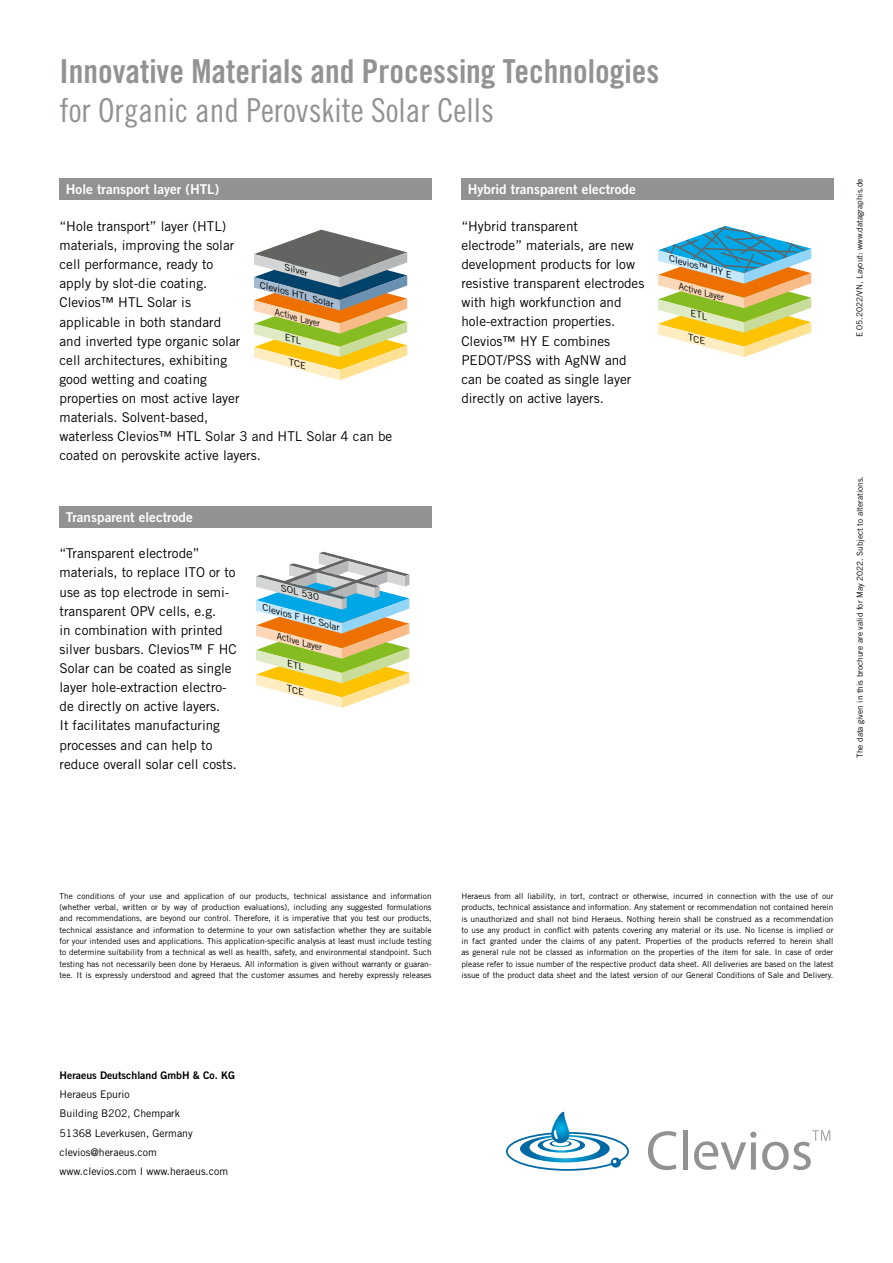
<style>
.page{position:relative;width:893px;height:1263px;background:#fff}
.page>*{position:absolute;margin:0;border:0;box-sizing:border-box;transform-origin:0 0}
.t1{font:33px "Trade Gothic LT Std Bd Cn 20";color:#919292}
.t2{font:33px "Trade Gothic LT Std Cn 18";color:#919292}
.t3{font:13.5px/19.2px "Trade Gothic LT Std";color:#000}
.t4{font:13.5px "Trade Gothic LT Std Bd 2";color:#fff}
.t5{font:10.5px/19.2px "Trade Gothic LT Std";color:#000}
.t6{font:10.5px "Trade Gothic LT Std Bd 2";color:#000}
.t7{font:italic 9px "Trade Gothic LT Std";color:#000;scale:1.12 1}
.t8{font:italic 9px "Trade Gothic LT Std";color:#000}
.t9{font:8.25px/11.2px "Trade Gothic LT Std";color:#000;text-align:justify}
</style>
<div class="page">
<div style="left:506px;top:1132px;width:123px;height:39px;border:2px solid #0069a2;border-radius:50%"></div>
<svg style="left:648px;top:1131px;width:29px;height:39px"></svg>
<hr style="left:683px;top:1130px;width:4px;height:39px;background:#919292">
<svg style="left:694px;top:1132px;width:62px;height:38px"></svg>
<svg style="left:762px;top:1130px;width:68px;height:40px"></svg>
<svg style="left:612px;top:1158px;width:8px;height:9px"></svg>
<div style="left:611px;top:1157px;width:10px;height:11px;border:2px solid #0068a3;border-radius:50%"></div>
<svg style="left:520px;top:1112px;width:96px;height:51px"></svg>
<div style="left:60px;top:179px;width:372px;height:21px;background:#919292"></div>
<div style="left:60px;top:506px;width:372px;height:21px;background:#919292"></div>
<div style="left:461px;top:179px;width:372px;height:21px;background:#919292"></div>
<svg style="left:254px;top:229px;width:153px;height:152px"></svg>
<svg style="left:658px;top:225px;width:153px;height:132px"></svg>
<svg style="left:256px;top:551px;width:153px;height:157px"></svg>
<h1 class="t1" style="left:60px;top:52px;width:601px">Innovative Materials and Processing Technologies</h1>
<h1 class="t2" style="left:60px;top:90px;width:436px">for Organic and Perovskite Solar Cells</h1>
<h2 class="t4" style="left:66px;top:181px;width:155px">Hole transport layer (HTL)</h2>
<p class="t3" style="left:60px;top:216px;width:334px">“Hole transport” layer (HTL)<br>materials, improving the solar<br>cell performance, ready to<br>apply by slot-die coating.<br>Clevios™ HTL Solar is<br>applicable in both standard<br>and inverted type organic solar<br>cell architectures, exhibiting<br>good wetting and coating<br>properties on most active layer<br>materials. Solvent-based,<br>waterless Clevios™ HTL Solar 3 and HTL Solar 4 can be coated on perovskite active layers.</p>
<p class="t7" style="left:287px;top:262px;width:23px;rotate:15deg">Silver</p>
<p class="t7" style="left:262px;top:279px;width:70px;rotate:15deg">Clevios HTL Solar</p>
<p class="t8" style="left:277px;top:306px;width:48px;rotate:15deg">Active Layer</p>
<h2 class="t4" style="left:66px;top:509px;width:128px">Transparent electrode</h2>
<p class="t3" style="left:60px;top:544px;width:179px">“Transparent electrode” materials, to replace ITO or to use as top electrode in semi&shy;transparent OPV cells, e.g.<br>in combination with printed silver busbars. Clevios™ F HC<br>Solar can be coated as single layer hole-extraction electro&shy;de directly on active layers.<br>It facilitates manufacturing processes and can help to reduce overall solar cell costs.</p>
<p class="t7" style="left:283px;top:582px;width:37px;rotate:15deg">SOL 530</p>
<p class="t7" style="left:265px;top:602px;width:73px;rotate:15deg">Clevios F HC Solar</p>
<p class="t8" style="left:279px;top:631px;width:48px;rotate:15deg">Active Layer</p>
<h2 class="t4" style="left:468px;top:181px;width:169px">Hybrid transparent electrode</h2>
<p class="t3" style="left:461px;top:216px;width:184px">“Hybrid transparent<br>electrode” materials, are new development products for low resistive transparent electrodes with high workfunction and hole-extraction properties.<br>Clevios™ HY E combines<br>PEDOT/PSS with AgNW and can be coated as single layer directly on active layers.</p>
<p class="t7" style="left:671px;top:253px;width:59px;rotate:15deg">Clevios™ HY E</p>
<p class="t8" style="left:681px;top:281px;width:48px;rotate:15deg">Active Layer</p>
<p class="t9" style="left:854px;top:337px;width:160px;rotate:-90deg">E 05.2022/VN, Layout: www.datagraphis.de</p>
<p class="t9" style="left:854px;top:758px;width:283px;rotate:-90deg">The data given in this brochure are valid for May 2022. Subject to alterations.</p>
<p class="t9" style="left:60px;top:890px;width:374px">The conditions of your use and application of our products, technical assistance and information (whether verbal, written or by way of production evaluations), including any suggested formulations and recommendations, are beyond our control. Therefore, it is imperative that you test our products, technical assistance and information to determine to your own satisfaction whether they are suitable for your intended uses and applications. This application-specific analysis at least must include testing to determine suitability from a technical as well as health, safety, and environmental standpoint. Such testing has not necessarily been done by Heraeus. All information is given without warranty or guaran&shy;tee. It is expressly understood and agreed that the customer assumes and hereby expressly releases</p>
<p class="t9" style="left:461px;top:890px;width:374px">Heraeus from all liability, in tort, contract or otherwise, incurred in connection with the use of our products, technical assistance and information. Any statement or recommendation not contained herein is unauthorized and shall not bind Heraeus. Nothing herein shall be construed as a recommendation to use any product in conflict with patents covering any material or its use. No license is implied or in fact granted under the claims of any patent. Properties of the products referred to herein shall as general rule not be classed as information on the properties of the item for sale. In case of order please refer to issue number of the respective product data sheet. All deliveries are based on the latest issue of the product data sheet and the latest version of our General Conditions of Sale and Delivery.</p>
<p class="t6" style="left:60px;top:1069px;width:177px">Heraeus Deutschland GmbH &amp; Co. KG</p>
<p class="t5" style="left:60px;top:1085px;width:170px">Heraeus Epurio<br>Building B202, Chempark<br>51368 Leverkusen, Germany clevios@heraeus.com www.clevios.com I www.heraeus.com</p>
</div>
